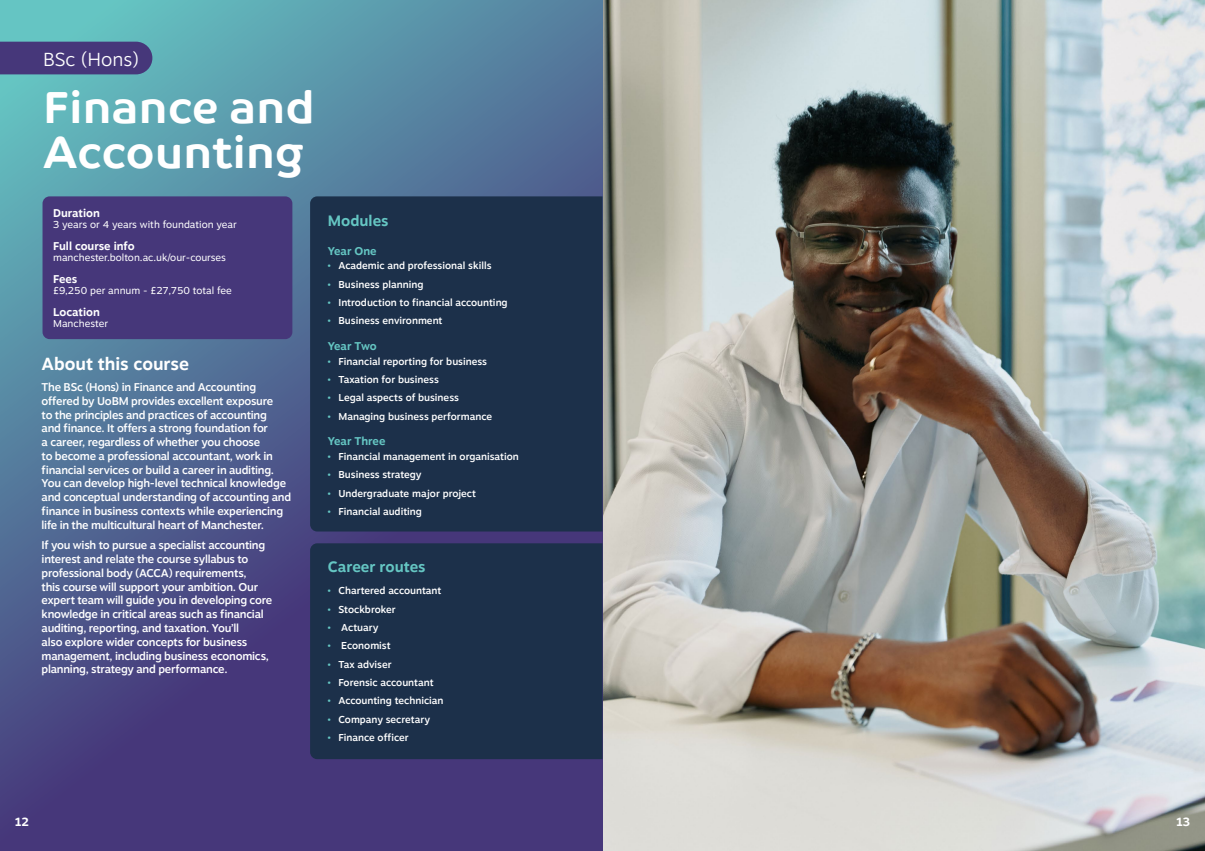
<style>
.page{position:relative;width:1205px;height:851px;background:#fff}
.page>*{position:absolute;margin:0;border:0;box-sizing:border-box;transform-origin:0 0}
.t1{font:700 45px/45px "Co Text";color:#fff}
.t2{font:300 18.75px "Motiva Sans";color:#fff}
.t3{font:700 17.5px "Motiva Sans";color:#fff}
.t4{font:700 15px "Motiva Sans";color:#65c6c3}
.t5{font:700 11.88px "Motiva Sans";color:#fff}
.t6{font:500 11.25px/13.8px "Motiva Sans";letter-spacing:-.02em;color:#fff}
.t7{font:700 11.25px "Motiva Sans";color:#fff}
.t8{font:700 11.25px "Motiva Sans";color:#65c6c3}
.t9{font:500 10px "Motiva Sans";color:#fff}
.t10{font:10px "Motiva Sans";color:#fff}
.s1{font-weight:900;color:#65c6c3}
</style>
<div class="page">
<img style="left:602px;top:0;width:603px;height:850px">
<svg style="left:0;top:0;width:602px;height:850px;background:#516a94"></svg>
<div style="left:0;top:42px;width:152px;height:32px;background:#46377a"></div>
<div style="left:43px;top:196px;width:249px;height:143px;background:#46377a;border-radius:7px"></div>
<div style="left:310px;top:196px;width:292px;height:335px;background:#1c304a"></div>
<div style="left:310px;top:543px;width:292px;height:216px;background:#1c304a"></div>
<h2 class="t2" style="left:43px;top:45px;width:98px">BSc (Hons)</h2>
<h1 class="t1" style="left:43px;top:85px;width:273px">Finance and<br>Accounting</h1>
<p class="t7" style="left:53px;top:204px;width:48px">Duration</p>
<p class="t10" style="left:53px;top:217px;width:185px">3 years or 4 years with foundation year</p>
<p class="t7" style="left:53px;top:237px;width:83px">Full course info</p>
<p class="t10" style="left:53px;top:250px;width:174px">manchester.bolton.ac.uk/our-courses</p>
<p class="t7" style="left:53px;top:271px;width:26px">Fees</p>
<p class="t10" style="left:53px;top:283px;width:180px">£9,250 per annum - £27,750 total fee</p>
<p class="t7" style="left:53px;top:304px;width:48px">Location</p>
<p class="t10" style="left:53px;top:316px;width:56px">Manchester</p>
<h3 class="t3" style="left:42px;top:351px;width:149px">About this course</h3>
<p class="t6" style="left:42px;top:380px;width:251px">The BSc (Hons) in Finance and Accounting offered by UoBM provides excellent exposure<br>to the principles and practices of accounting<br>and finance. It offers a strong foundation for<br>a career, regardless of whether you choose<br>to become a professional accountant, work in financial services or build a career in auditing.<br>You can develop high-level technical knowledge and conceptual understanding of accounting and finance in business contexts while experiencing life in the multicultural heart of Manchester.</p>
<p class="t6" style="left:42px;top:538px;width:232px">If you wish to pursue a specialist accounting interest and relate the course syllabus to professional body (ACCA) requirements,<br>this course will support your ambition. Our expert team will guide you in developing core knowledge in critical areas such as financial auditing, reporting, and taxation. You’ll<br>also explore wider concepts for business management, including business economics, planning, strategy and performance.</p>
<h3 class="t4" style="left:328px;top:209px;width:62px">Modules</h3>
<p class="t8" style="left:328px;top:242px;width:50px">Year One</p>
<p class="t9" style="left:328px;top:258px;width:165px"><span class="s1">•</span> Academic and professional skills</p>
<p class="t9" style="left:328px;top:277px;width:97px"><span class="s1">•</span> Business planning</p>
<p class="t9" style="left:328px;top:295px;width:181px"><span class="s1">•</span> Introduction to financial accounting</p>
<p class="t9" style="left:328px;top:313px;width:116px"><span class="s1">•</span> Business environment</p>
<p class="t8" style="left:328px;top:337px;width:50px">Year Two</p>
<p class="t9" style="left:328px;top:353px;width:161px"><span class="s1">•</span> Financial reporting for business</p>
<p class="t9" style="left:328px;top:372px;width:112px"><span class="s1">•</span> Taxation for business</p>
<p class="t9" style="left:328px;top:390px;width:133px"><span class="s1">•</span> Legal aspects of business</p>
<p class="t9" style="left:328px;top:408px;width:166px"><span class="s1">•</span> Managing business performance</p>
<p class="t8" style="left:328px;top:433px;width:59px">Year Three</p>
<p class="t9" style="left:328px;top:449px;width:192px"><span class="s1">•</span> Financial management in organisation</p>
<p class="t9" style="left:328px;top:467px;width:95px"><span class="s1">•</span> Business strategy</p>
<p class="t9" style="left:328px;top:485px;width:150px"><span class="s1">•</span> Undergraduate major project</p>
<p class="t9" style="left:328px;top:504px;width:96px"><span class="s1">•</span> Financial auditing</p>
<h3 class="t4" style="left:328px;top:556px;width:99px">Career routes</h3>
<p class="t9" style="left:328px;top:583px;width:115px"><span class="s1">•</span> Chartered accountant</p>
<p class="t9" style="left:328px;top:601px;width:69px"><span class="s1">•</span> Stockbroker</p>
<p class="t9" style="left:328px;top:620px;width:52px"><span class="s1">•</span> Actuary</p>
<p class="t9" style="left:328px;top:638px;width:64px"><span class="s1">•</span> Economist</p>
<p class="t9" style="left:328px;top:656px;width:65px"><span class="s1">•</span> Tax adviser</p>
<p class="t9" style="left:328px;top:675px;width:107px"><span class="s1">•</span> Forensic accountant</p>
<p class="t9" style="left:328px;top:693px;width:117px"><span class="s1">•</span> Accounting technician</p>
<p class="t9" style="left:328px;top:711px;width:104px"><span class="s1">•</span> Company secretary</p>
<p class="t9" style="left:328px;top:730px;width:82px"><span class="s1">•</span> Finance officer</p>
<p class="t5" style="left:15px;top:813px;width:16px">12</p>
<p class="t5" style="left:1176px;top:813px;width:15px">13</p>
</div>
